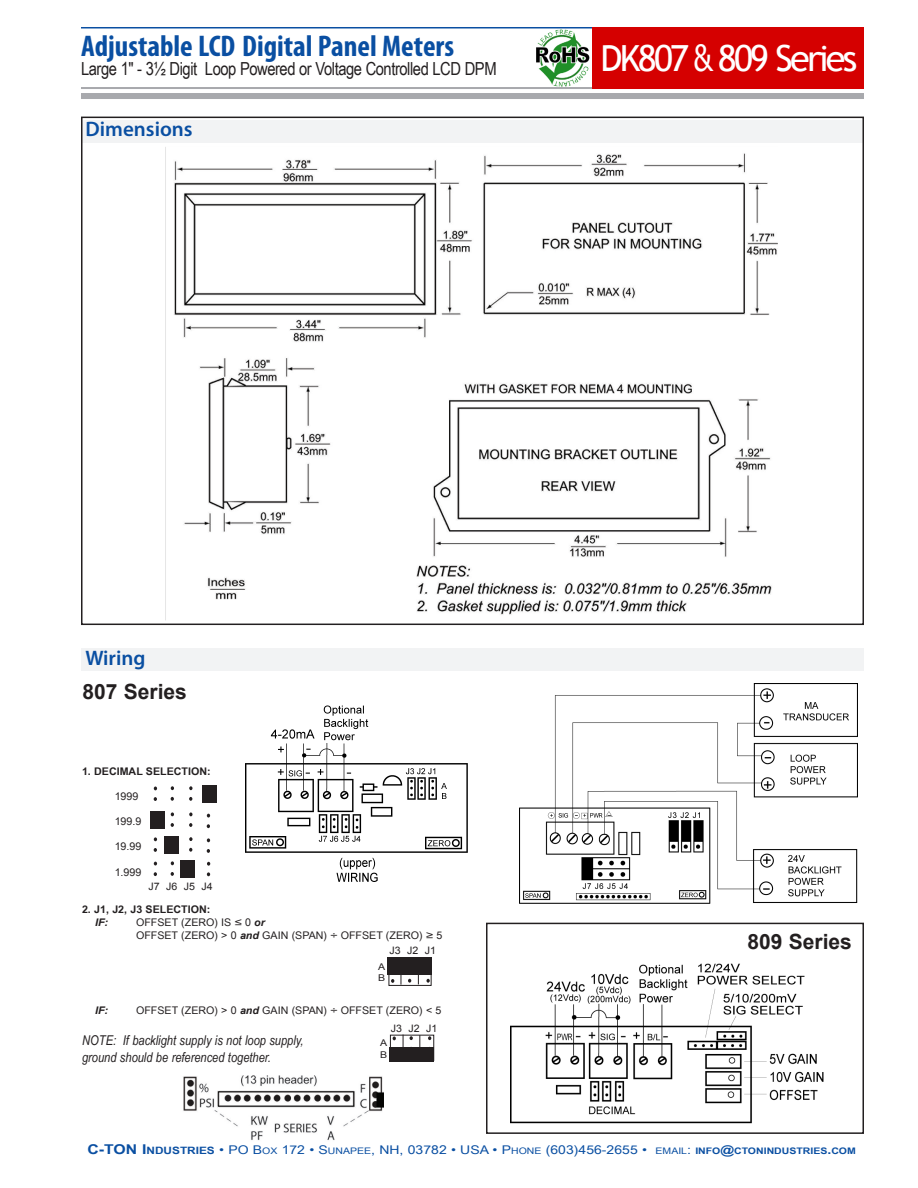
<style>
.page{position:relative;width:918px;height:1188px;background:#fff}
.page>*{position:absolute;margin:0;border:0;box-sizing:border-box;transform-origin:0 0}
.t1{font:36px "Trebuchet MS";letter-spacing:-.075em;color:#fff}
.Heading{font:700 condensed 30px "Myriad Pro";color:#0a4fa2}
.t2{font:700 21px "Arial";color:#231f20}
.headers{font:600 21px "Myriad Pro";color:#0a4fa2}
.subhead{font:18px "Arial Narrow";letter-spacing:-.025em;color:#231f20}
.bullet{font:italic 13.5px/16.2px "Arial Narrow";color:#231f20}
.t3{font:12px "Arial Narrow";color:#0a4fa2;scale:1.42 1}
.t4{font:10.5px "Arial Narrow";color:#231f20;scale:1.24 1}
.t5{font:700 10.5px "Arial Narrow";color:#231f20;scale:1.24 1}
.t6{font:italic 700 10.5px "Arial Narrow";color:#231f20;scale:1.24 1}
.t7{font:10.35px "Arial";color:#231f20}
.t8{font:9.3px "Arial";color:#231f20;scale:1.14 1}
.t9{font:700 9px "Arial Narrow";color:#0a4fa2;scale:1.42 1}
.s1{font-family:"Verdana"}
.s2{font-weight:700;font-style:italic}
.s3{font-weight:700;font-size:13.5px}
.s4{font-weight:700;font-size:10.2px}
.s5{font-size:9px}
.s6{font-weight:700;font-size:9px}
.s7{font-weight:700}
.s8{font-size:12px}
</style>
<div class="page">
<img style="left:533px;top:28px;width:59px;height:59px">
<div style="left:81px;top:93px;width:783px;height:6px;background:#a8a9ad"></div>
<hr style="left:81px;top:87px;width:783px;height:2px;background:#a8a9ad">
<hr style="left:81px;top:27px;width:783px;height:1px;background:#0a4fa2">
<div style="left:593px;top:27px;width:271px;height:61px;background:#d50000"></div>
<div style="left:81px;top:648px;width:783px;height:23px;background:#f2f3f4"></div>
<div style="left:81px;top:120px;width:783px;height:23px;background:#f2f3f4"></div>
<img style="left:174px;top:153px;width:604px;height:462px">
<img style="left:520px;top:684px;width:337px;height:220px">
<svg style="left:391px;top:979px;width:3px;height:4px"></svg>
<svg style="left:408px;top:979px;width:3px;height:4px"></svg>
<svg style="left:426px;top:979px;width:4px;height:4px"></svg>
<div style="left:388px;top:958px;width:44px;height:17px;background:#231f20"></div>
<div style="left:389px;top:1047px;width:45px;height:14px;background:#231f20"></div>
<svg style="left:403px;top:1037px;width:10px;height:10px"></svg>
<div style="left:389px;top:960px;width:43px;height:26px;border:1px solid #231f20"></div>
<div style="left:390px;top:1035px;width:44px;height:26px;border:1px solid #231f20"></div>
<svg style="left:154px;top:797px;width:3px;height:4px"></svg>
<svg style="left:171px;top:786px;width:3px;height:4px"></svg>
<svg style="left:171px;top:797px;width:3px;height:4px"></svg>
<svg style="left:189px;top:786px;width:4px;height:4px"></svg>
<svg style="left:189px;top:797px;width:3px;height:4px"></svg>
<div style="left:150px;top:812px;width:15px;height:17px;background:#231f20"></div>
<svg style="left:171px;top:812px;width:3px;height:4px"></svg>
<svg style="left:171px;top:823px;width:3px;height:4px"></svg>
<svg style="left:189px;top:812px;width:4px;height:4px"></svg>
<svg style="left:189px;top:823px;width:3px;height:4px"></svg>
<svg style="left:154px;top:837px;width:3px;height:4px"></svg>
<svg style="left:154px;top:848px;width:3px;height:4px"></svg>
<svg style="left:189px;top:837px;width:4px;height:4px"></svg>
<svg style="left:189px;top:848px;width:3px;height:4px"></svg>
<svg style="left:154px;top:872px;width:3px;height:4px"></svg>
<svg style="left:171px;top:861px;width:3px;height:4px"></svg>
<svg style="left:171px;top:872px;width:3px;height:4px"></svg>
<div style="left:165px;top:836px;width:14px;height:18px;background:#231f20"></div>
<div style="left:181px;top:860px;width:14px;height:18px;background:#231f20"></div>
<svg style="left:207px;top:814px;width:3px;height:4px"></svg>
<svg style="left:207px;top:824px;width:3px;height:4px"></svg>
<svg style="left:207px;top:838px;width:3px;height:4px"></svg>
<svg style="left:207px;top:849px;width:3px;height:4px"></svg>
<svg style="left:207px;top:862px;width:3px;height:4px"></svg>
<svg style="left:207px;top:872px;width:3px;height:4px"></svg>
<div style="left:202px;top:785px;width:14px;height:18px;background:#231f20"></div>
<img style="left:246px;top:705px;width:221px;height:177px">
<img style="left:511px;top:963px;width:313px;height:161px">
<img style="left:183px;top:1075px;width:201px;height:65px">
<div style="left:486px;top:923px;width:378px;height:211px;border:2px solid #231f20"></div>
<p class="Heading" style="left:81px;top:27px;width:374px">Adjustable LCD Digital Panel Meters</p>
<p class="subhead" style="left:81px;top:59px;width:417px">Large 1" - 3½ Digit Loop Powered or Voltage Controlled LCD DPM</p>
<p class="headers" style="left:86px;top:116px;width:109px">Dimensions</p>
<p class="t1" style="left:600px;top:37px;width:258px">DK807 <span class="s1">&amp;</span> 809 Series</p>
<p class="headers" style="left:86px;top:645px;width:62px">Wiring</p>
<p class="t2" style="left:82px;top:678px;width:106px">807 Series</p>
<p class="t5" style="left:82px;top:765px;width:105px">1. DECIMAL SELECTION:</p>
<p class="t4" style="left:115px;top:790px;width:21px">1999</p>
<p class="t4" style="left:115px;top:815px;width:23px">199.9</p>
<p class="t4" style="left:115px;top:841px;width:23px">19.99</p>
<p class="t4" style="left:115px;top:866px;width:23px">1.999</p>
<p class="t5" style="left:82px;top:904px;width:105px">2. J1, J2, J3 SELECTION:</p>
<p class="t6" style="left:95px;top:916px;width:12px">IF:</p>
<p class="t4" style="left:136px;top:916px;width:105px">OFFSET (ZERO) IS ≤ 0 <span class="s2">or</span></p>
<p class="t4" style="left:136px;top:929px;width:249px">OFFSET (ZERO) &gt; 0 <span class="s2">and</span> GAIN (SPAN) ÷ OFFSET (ZERO) ≥ 5</p>
<p class="t7" style="left:148px;top:880px;width:66px">J7 J6 J5 J4</p>
<p class="t7" style="left:390px;top:943px;width:48px">J3 J2 J1</p>
<p class="t8" style="left:378px;top:961px;width:8px">A</p>
<p class="t8" style="left:378px;top:972px;width:8px">B</p>
<p class="t6" style="left:95px;top:1004px;width:12px">IF:</p>
<p class="t4" style="left:136px;top:1004px;width:248px">OFFSET (ZERO) &gt; 0 <span class="s2">and</span> GAIN (SPAN) ÷ OFFSET (ZERO) &lt; 5</p>
<p class="bullet" style="left:82px;top:1033px;width:223px">NOTE: If backlight supply is not loop supply, ground should be referenced together.</p>
<p class="t7" style="left:391px;top:1022px;width:48px">J3 J2 J1</p>
<p class="t8" style="left:380px;top:1037px;width:8px">A</p>
<p class="t8" style="left:380px;top:1048px;width:8px">B</p>
<p class="t2" style="left:747px;top:927px;width:106px">809 Series</p>
<p class="t3" style="left:88px;top:1143px;width:461px"><span class="s3">C-TON I</span><span class="s4">NDUSTRIES</span> • PO B<span class="s5">OX</span> 172 • S<span class="s5">UNAPEE</span>, NH, 03782 • USA • P<span class="s5">HONE</span> (603)456-2655 • <span class="s5">EMAIL</span>: <span class="s6">IN FO</span><span class="s7">@</span><span class="s6">CTONIN</span></p>
<p class="t9" style="left:774px;top:1145px;width:59px">DUSTRIES<span class="s8">.</span>COM</p>
</div>
